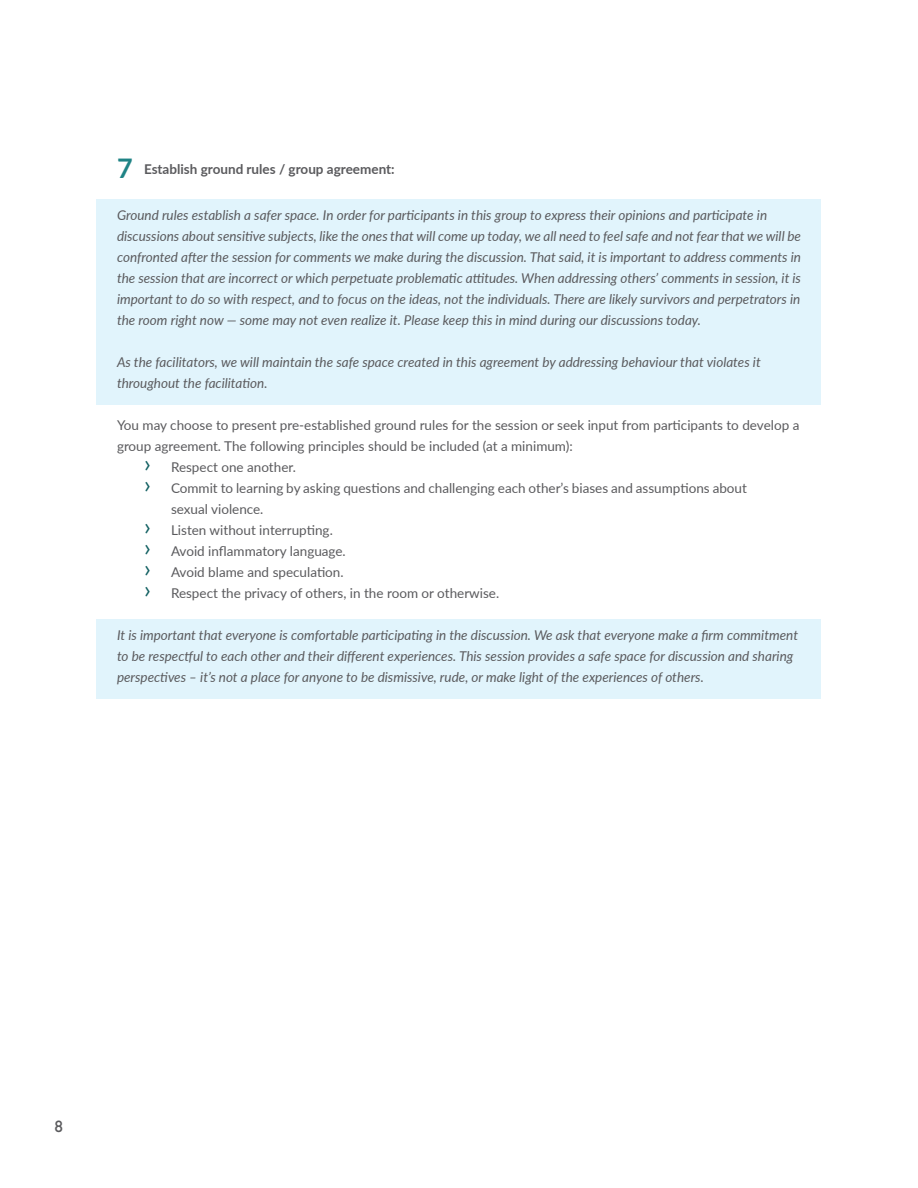
<style>
.page{position:relative;width:918px;height:1188px;background:#fff}
.page>*{position:absolute;margin:0;border:0;box-sizing:border-box;transform-origin:0 0}
.t1{font:500 15px "Futura";color:#5a5a5d}
.Facilitator_Dialogue{font:italic 13.5px/21px "Lato";color:#5a5a5d}
.Body_Text{font:13.5px/21px "Lato";color:#5a5a5d}
.t2{font:700 13.5px "Lato";color:#5a5a5d}
.s1{font-size:27px;color:#1f8385}
.s2{font-size:24px;color:#126062}
</style>
<div class="page">
<div style="left:97px;top:199px;width:724px;height:142px;background:#e1f4fc"></div>
<div style="left:97px;top:325px;width:724px;height:37px;background:#e1f4fc"></div>
<div style="left:97px;top:346px;width:724px;height:58px;background:#e1f4fc"></div>
<div style="left:97px;top:619px;width:724px;height:79px;background:#e1f4fc"></div>
<p class="t2" style="left:117px;top:159px;width:279px"><span class="s1">7</span> Establish ground rules / group agreement:</p>
<p class="Facilitator_Dialogue" style="left:117px;top:204px;width:685px">Ground rules establish a safer space. In order for participants in this group to express their opinions and participate in discussions about sensitive subjects, like the ones that will come up today, we all need to feel safe and not fear that we will be confronted after the session for comments we make during the discussion. That said, it is important to address comments in the session that are incorrect or which perpetuate problematic attitudes. When addressing others’ comments in session, it is important to do so with respect, and to focus on the ideas, not the individuals. There are likely survivors and perpetrators in the room right now — some may not even realize it. Please keep this in mind during our discussions today.</p>
<p class="Facilitator_Dialogue" style="left:117px;top:351px;width:645px">As the facilitators, we will maintain the safe space created in this agreement by addressing behaviour that violates it throughout the facilitation.</p>
<p class="Body_Text" style="left:117px;top:414px;width:684px">You may choose to present pre-established ground rules for the session or seek input from participants to develop a group agreement. The following principles should be included (at a minimum):</p>
<p class="Body_Text" style="left:144px;top:456px;width:154px"><span class="s2">›</span> Respect one another.</p>
<p class="Body_Text" style="left:171px;top:477px;width:577px;text-indent:-27px"><span class="s2">›</span> Commit to learning by asking questions and challenging each other’s biases and assumptions about sexual violence.</p>
<p class="Body_Text" style="left:144px;top:519px;width:190px"><span class="s2">›</span> Listen without interrupting.</p>
<p class="Body_Text" style="left:144px;top:540px;width:203px"><span class="s2">›</span> Avoid inflammatory language.</p>
<p class="Body_Text" style="left:144px;top:561px;width:201px"><span class="s2">›</span> Avoid blame and speculation.</p>
<p class="Body_Text" style="left:144px;top:582px;width:357px"><span class="s2">›</span> Respect the privacy of others, in the room or otherwise.</p>
<p class="Facilitator_Dialogue" style="left:117px;top:624px;width:683px">It is important that everyone is comfortable participating in the discussion. We ask that everyone make a firm commitment to be respectful to each other and their different experiences. This session provides a safe space for discussion and sharing perspectives – it’s not a place for anyone to be dismissive, rude, or make light of the experiences of others.</p>
<p class="t1" style="left:54px;top:1116px;width:11px">8</p>
</div>
